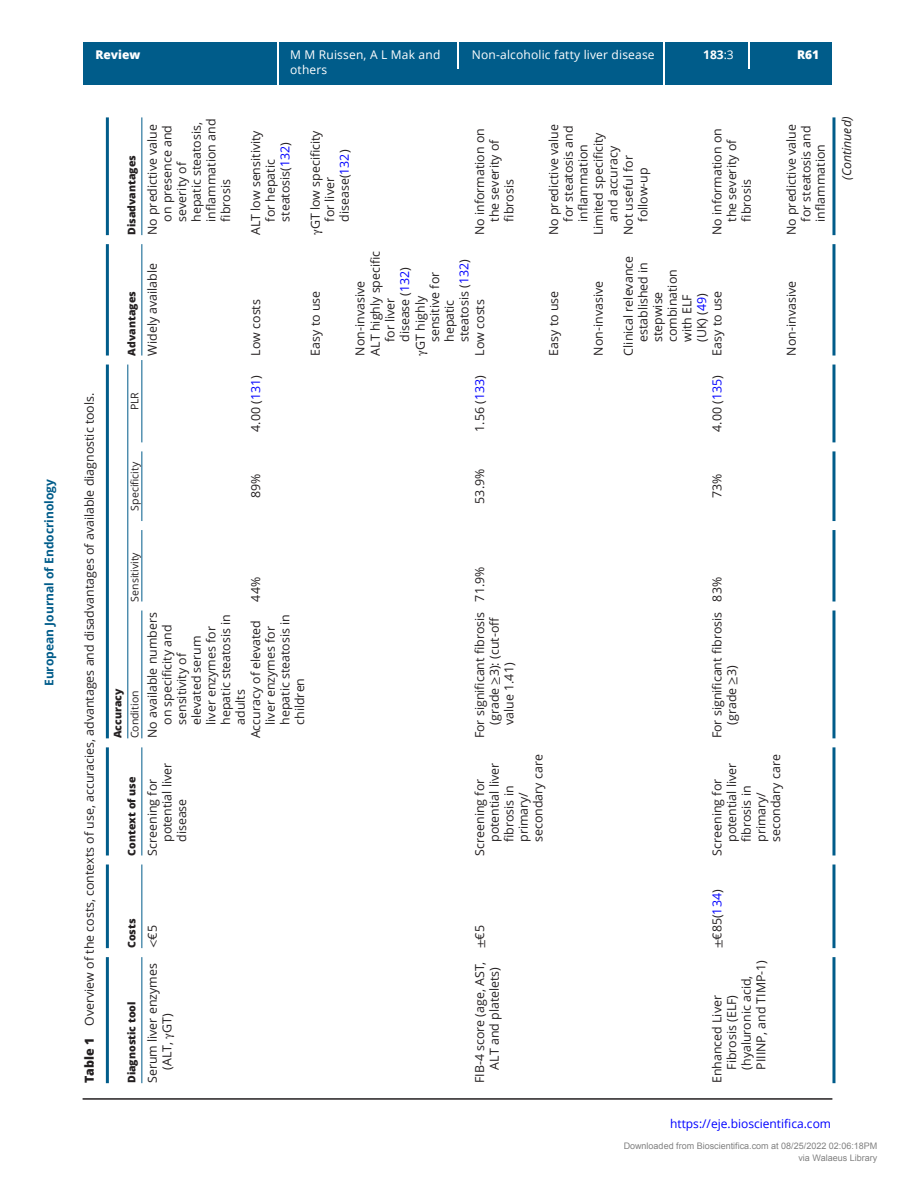
<style>
.page{position:relative;width:915px;height:1191px;background:#fff}
.page>*{position:absolute;margin:0;border:0;box-sizing:border-box;transform-origin:0 0}
.TB{font:12.3px/14.7px "Open Sans";color:#231f20}
.TC{font:12.3px "Open Sans";color:#231f20}
.TB_Bot_Rule{font:12.3px/14.7px "Open Sans";color:#231f20;text-align:justify}
.t1{font:italic 12.3px "Open Sans";color:#231f20}
.t2{font:12px "Open Sans";letter-spacing:.015em;color:#fff}
.t3{font:700 12px "Open Sans";color:#005c8a}
.t4{font:12px "Open Sans";color:#00f}
.t5{font:800 12px "Open Sans";color:#fff}
.t6{font:700 12px "Open Sans";color:#fff}
.TCH{font:800 10.5px "Open Sans";color:#231f20}
.TCH_N{font:10.5px "Open Sans";color:#231f20}
.t7{font:9px/12px "Arial";color:rgb(0 0 0/.5);text-align:right}
.s1{font-weight:400}
.s2{font-weight:800}
.s3{color:#00f}
.s4{font-family:"STIX General"}
</style>
<div class="page">
<div style="left:83px;top:42px;width:748px;height:43px;background:#005c8a"></div>
<hr style="left:277px;top:42px;width:1px;height:43px;background:#fff">
<hr style="left:663px;top:42px;width:1px;height:43px;background:#fff">
<hr style="left:457px;top:42px;width:2px;height:26px;background:#fff">
<hr style="left:83px;top:1098px;width:749px;height:1px;background:#231f20">
<hr style="left:747px;top:42px;width:2px;height:26px;background:#fff">
<hr style="left:106px;top:957px;width:3px;height:126px;background:#005c8a">
<hr style="left:141px;top:957px;width:1px;height:126px;background:#005c8a">
<hr style="left:106px;top:864px;width:3px;height:84px;background:#005c8a">
<hr style="left:141px;top:864px;width:1px;height:84px;background:#005c8a">
<hr style="left:106px;top:747px;width:3px;height:108px;background:#005c8a">
<hr style="left:141px;top:747px;width:1px;height:108px;background:#005c8a">
<hr style="left:106px;top:364px;width:3px;height:374px;background:#005c8a">
<hr style="left:127px;top:364px;width:1px;height:374px;background:#005c8a">
<hr style="left:106px;top:244px;width:3px;height:111px;background:#005c8a">
<hr style="left:141px;top:244px;width:1px;height:111px;background:#005c8a">
<hr style="left:106px;top:117px;width:3px;height:118px;background:#005c8a">
<hr style="left:141px;top:117px;width:1px;height:118px;background:#005c8a">
<hr style="left:141px;top:610px;width:1px;height:128px;background:#005c8a">
<hr style="left:141px;top:530px;width:1px;height:71px;background:#005c8a">
<hr style="left:141px;top:451px;width:1px;height:70px;background:#005c8a">
<hr style="left:141px;top:360px;width:1px;height:82px;background:#005c8a">
<hr style="left:832px;top:957px;width:3px;height:126px;background:#005c8a">
<hr style="left:832px;top:864px;width:3px;height:84px;background:#005c8a">
<hr style="left:832px;top:747px;width:3px;height:108px;background:#005c8a">
<hr style="left:832px;top:610px;width:3px;height:128px;background:#005c8a">
<hr style="left:832px;top:530px;width:3px;height:71px;background:#005c8a">
<hr style="left:832px;top:451px;width:3px;height:70px;background:#005c8a">
<hr style="left:832px;top:364px;width:3px;height:78px;background:#005c8a">
<hr style="left:832px;top:244px;width:3px;height:111px;background:#005c8a">
<hr style="left:832px;top:117px;width:3px;height:118px;background:#005c8a">
<p class="t3" style="left:41px;top:686px;width:209px;rotate:-90deg">European Journal of Endocrinology</p>
<p class="t5" style="left:95px;top:46px;width:47px">Review</p>
<p class="t2" style="left:290px;top:47px;width:152px">M M Ruissen, A L Mak and</p>
<p class="t6" style="left:703px;top:46px;width:32px">183<span class="s1">:3</span></p>
<p class="t5" style="left:796px;top:46px;width:24px">R61</p>
<p class="t2" style="left:290px;top:61px;width:39px">others</p>
<p class="t2" style="left:471px;top:47px;width:184px">Non-alcoholic fatty liver disease</p>
<p class="TC" style="left:81px;top:1083px;width:692px;rotate:-90deg"><span class="s2">Table 1</span> Overview of the costs, contexts of use, accuracies, advantages and disadvantages of available diagnostic tools.</p>
<p class="TCH" style="left:124px;top:235px;width:81px;rotate:-90deg">Disadvantages</p>
<p class="TB" style="left:145px;top:222px;width:104px;text-indent:-14px;rotate:-90deg">No predictive value on presence and severity of hepatic steatosis, inflammation and fibrosis</p>
<p class="TCH" style="left:124px;top:355px;width:66px;rotate:-90deg">Advantages</p>
<p class="TB" style="left:145px;top:355px;width:94px;rotate:-90deg">Widely available</p>
<p class="TCH_N" style="left:127px;top:410px;width:20px;rotate:-90deg">PLR</p>
<p class="TCH_N" style="left:127px;top:510px;width:50px;rotate:-90deg">Specificity</p>
<p class="TCH_N" style="left:127px;top:601px;width:51px;rotate:-90deg">Sensitivity</p>
<p class="TB" style="left:248px;top:222px;width:93px;text-indent:-14px;rotate:-90deg">ALT low sensitivity for hepatic steatosis(<span class="s3">132</span>)</p>
<p class="TB" style="left:248px;top:355px;width:58px;rotate:-90deg">Low costs</p>
<p class="TB" style="left:248px;top:431px;width:58px;rotate:-90deg">4.00 (<span class="s3">131</span>)</p>
<p class="TB" style="left:248px;top:498px;width:26px;rotate:-90deg">89%</p>
<p class="TB" style="left:307px;top:222px;width:93px;text-indent:-14px;rotate:-90deg"><span class="s4">γ</span>GT low specificity for liver disease(<span class="s3">132</span>)</p>
<p class="TB" style="left:472px;top:222px;width:95px;text-indent:-14px;rotate:-90deg">No information on the severity of fibrosis</p>
<p class="TB" style="left:307px;top:355px;width:66px;rotate:-90deg">Easy to use</p>
<p class="TB" style="left:368px;top:342px;width:93px;text-indent:-14px;rotate:-90deg">ALT highly specific for liver<br>disease (<span class="s3">132</span>)</p>
<p class="TB" style="left:412px;top:342px;width:84px;text-indent:-14px;rotate:-90deg"><span class="s4">γ</span>GT highly sensitive for hepatic steatosis (<span class="s3">132</span>)</p>
<p class="TB" style="left:352px;top:355px;width:76px;rotate:-90deg">Non-invasive</p>
<p class="TB" style="left:472px;top:355px;width:58px;rotate:-90deg">Low costs</p>
<p class="TB" style="left:472px;top:431px;width:58px;rotate:-90deg">1.56 (<span class="s3">133</span>)</p>
<p class="TB" style="left:472px;top:503px;width:36px;rotate:-90deg">53.9%</p>
<p class="TB" style="left:248px;top:601px;width:26px;rotate:-90deg">44%</p>
<p class="TB" style="left:472px;top:601px;width:36px;rotate:-90deg">71.9%</p>
<p class="TCH" style="left:110px;top:738px;width:51px;rotate:-90deg">Accuracy</p>
<p class="TCH_N" style="left:127px;top:738px;width:49px;rotate:-90deg">Condition</p>
<p class="TB" style="left:145px;top:725px;width:114px;text-indent:-14px;rotate:-90deg">No available numbers on specificity and sensitivity of elevated serum liver enzymes for hepatic steatosis in adults</p>
<p class="TB" style="left:248px;top:725px;width:112px;text-indent:-14px;rotate:-90deg">Accuracy of elevated liver enzymes for hepatic steatosis in children</p>
<p class="TB" style="left:472px;top:725px;width:114px;text-indent:-14px;rotate:-90deg">For significant fibrosis (grade <span class="s4">≥</span>3): (cut-off value 1.41)</p>
<p class="TB" style="left:545px;top:222px;width:99px;text-align:justify;text-indent:-14px;rotate:-90deg">No predictive value for steatosis and inflammation</p>
<p class="TB" style="left:590px;top:235px;width:104px;text-align:center;rotate:-90deg">Limited specificity and accuracy</p>
<p class="TB" style="left:620px;top:235px;width:81px;text-align:center;rotate:-90deg">Not useful for follow-up</p>
<p class="TB" style="left:709px;top:222px;width:95px;text-indent:-14px;rotate:-90deg">No information on the severity of fibrosis</p>
<p class="TB" style="left:545px;top:355px;width:66px;rotate:-90deg">Easy to use</p>
<p class="TB" style="left:590px;top:355px;width:76px;rotate:-90deg">Non-invasive</p>
<p class="TB" style="left:620px;top:342px;width:87px;text-indent:-14px;rotate:-90deg">Clinical relevance established in stepwise combination with ELF<br>(UK) (<span class="s3">49</span>)</p>
<p class="TB" style="left:709px;top:355px;width:66px;rotate:-90deg">Easy to use</p>
<p class="TB" style="left:709px;top:431px;width:58px;rotate:-90deg">4.00 (<span class="s3">135</span>)</p>
<p class="TB" style="left:709px;top:498px;width:26px;rotate:-90deg">73%</p>
<p class="TB" style="left:709px;top:601px;width:26px;rotate:-90deg">83%</p>
<p class="TB" style="left:709px;top:725px;width:114px;text-indent:-14px;rotate:-90deg">For significant fibrosis (grade <span class="s4">≥</span>3)</p>
<p class="TB_Bot_Rule" style="left:783px;top:222px;width:99px;text-indent:-14px;rotate:-90deg">No predictive value for steatosis and inflammation</p>
<p class="t1" style="left:837px;top:180px;width:66px;rotate:-90deg">(Continued)</p>
<p class="TB_Bot_Rule" style="left:783px;top:355px;width:76px;rotate:-90deg">Non-invasive</p>
<p class="TCH" style="left:124px;top:855px;width:80px;rotate:-90deg">Context of use</p>
<p class="TB" style="left:145px;top:842px;width:81px;text-indent:-14px;rotate:-90deg">Screening for potential liver disease</p>
<p class="TCH" style="left:124px;top:948px;width:31px;rotate:-90deg">Costs</p>
<p class="TCH" style="left:124px;top:1083px;width:83px;rotate:-90deg">Diagnostic tool</p>
<p class="TB" style="left:145px;top:948px;width:24px;rotate:-90deg"><span class="s4">&lt;</span>€5</p>
<p class="TB" style="left:145px;top:1069px;width:108px;text-indent:-14px;rotate:-90deg">Serum liver enzymes (ALT, <span class="s4">γ</span>GT)</p>
<p class="TB" style="left:472px;top:842px;width:89px;text-indent:-14px;rotate:-90deg">Screening for potential liver fibrosis in primary/ secondary care</p>
<p class="TB" style="left:472px;top:948px;width:24px;rotate:-90deg"><span class="s4">±</span>€5</p>
<p class="TB" style="left:472px;top:1069px;width:110px;text-indent:-14px;rotate:-90deg">FIB-4 score (age, AST,<br>ALT and platelets)</p>
<p class="TB" style="left:709px;top:842px;width:89px;text-indent:-14px;rotate:-90deg">Screening for potential liver fibrosis in primary/ secondary care</p>
<p class="TB" style="left:709px;top:948px;width:60px;rotate:-90deg"><span class="s4">±</span>€85(<span class="s3">134</span>)</p>
<p class="TB" style="left:709px;top:1069px;width:111px;text-indent:-14px;rotate:-90deg">Enhanced Liver<br>Fibrosis (ELF) (hyaluronic acid,<br>PIIINP, and TIMP-1)</p>
<p class="t4" style="left:669px;top:1115px;width:162px">https://eje.bioscientifica.com</p>
<p class="t7" style="left:623px;top:1139px;width:255px">Downloaded from Bioscientifica.com at 08/25/2022 02:06:18PM via Walaeus Library</p>
</div>
